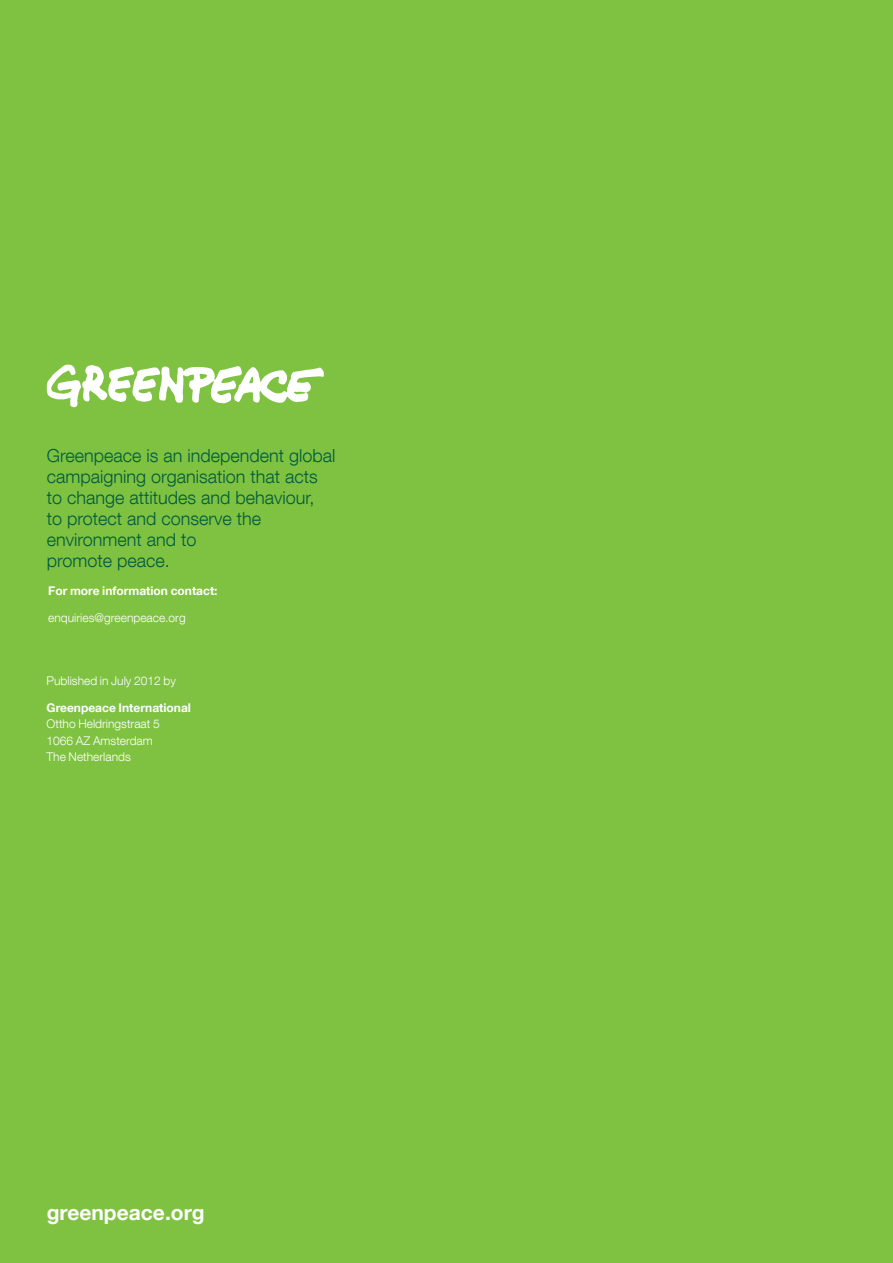
<style>
.page{position:relative;width:893px;height:1263px;background:#7fc241}
.page>*{position:absolute;margin:0;border:0;box-sizing:border-box;transform-origin:0 0}
.t1{font:700 21px "Helvetica Neue LT Com";color:#fff}
.t2{font:300 18px/21px "Helvetica Neue LT Com";color:#005c3e}
.t3{font:300 12px/16.5px "Helvetica Neue LT Com";color:#fff}
.t4{font:700 12px "Helvetica Neue LT Com";color:#fff}
</style>
<div class="page">
<svg style="left:47px;top:365px;width:277px;height:42px"></svg>
<p class="t2" style="left:47px;top:445px;width:290px">Greenpeace is an independent global campaigning organisation that acts to change attitudes and behaviour,<br>to protect and conserve the environment and to<br>promote peace.</p>
<p class="t4" style="left:48px;top:583px;width:171px">For more information contact:</p>
<p class="t3" style="left:48px;top:609px;width:139px">enquiries@greenpeace.org</p>
<p class="t3" style="left:47px;top:672px;width:131px">Published in July 2012 by</p>
<p class="t4" style="left:47px;top:700px;width:146px">Greenpeace International</p>
<p class="t3" style="left:47px;top:715px;width:115px">Ottho Heldringstraat 5<br>1066 AZ Amsterdam<br>The Netherlands</p>
<p class="t1" style="left:47px;top:1199px;width:159px">greenpeace.org</p>
</div>
